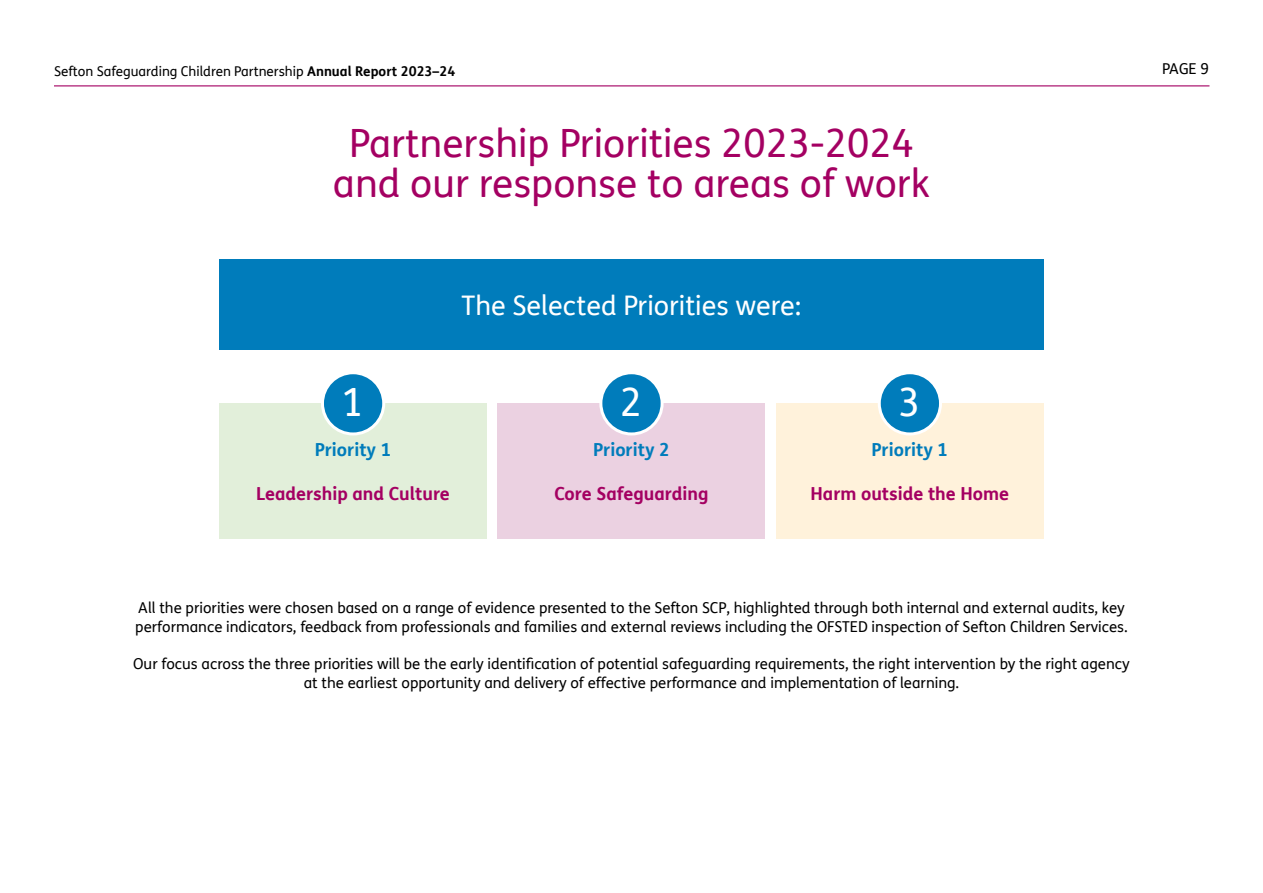
<style>
.page{position:relative;width:1263px;height:893px;background:#fff}
.page>*{position:absolute;margin:0;border:0;box-sizing:border-box;transform-origin:0 0}
.TOC_Heading{font:39px/40.5px "FS Me";color:#a40062;text-align:center}
.TOC_Heading-2{font:39px "FS Me";color:#fff}
.TOC_-_subheading{font:27px "FS Me";color:#fff}
.t1{font:700 18px "FS Me";color:#a40062}
.t2{font:700 18px "FS Me";color:#007cbb}
.Body{font:15px/19.5px "FS Me";color:#000}
.t3{font:13.5px "FS Me";color:#000}
.s1{font-weight:700}
</style>
<div class="page">
<hr style="left:54px;top:85px;width:1155px;height:1px;background:#a40062">
<div style="left:219px;top:259px;width:825px;height:91px;background:#007cbb"></div>
<div style="left:219px;top:403px;width:268px;height:136px;background:#e2efda"></div>
<div style="left:498px;top:403px;width:267px;height:136px;background:#ebd1e1"></div>
<div style="left:776px;top:403px;width:268px;height:136px;background:#fff2db"></div>
<div style="left:322px;top:373px;width:62px;height:61px;background:#007cbb;border-radius:50%"></div>
<div style="left:321px;top:371px;width:64px;height:64px;border:3px solid #fff;border-radius:50%"></div>
<div style="left:601px;top:373px;width:61px;height:61px;background:#007cbb;border-radius:50%"></div>
<div style="left:599px;top:371px;width:65px;height:64px;border:3px solid #fff;border-radius:50%"></div>
<div style="left:879px;top:373px;width:61px;height:61px;background:#007cbb;border-radius:50%"></div>
<div style="left:878px;top:371px;width:64px;height:64px;border:3px solid #fff;border-radius:50%"></div>
<p class="t3" style="left:54px;top:62px;width:403px">Sefton Safeguarding Children Partnership <span class="s1">Annual Report 2023–24</span></p>
<p class="Body" style="left:1162px;top:58px;width:48px">PAGE 9</p>
<p class="TOC_Heading" style="left:333px;top:122px;width:598px">Partnership Priorities 2023-2024 and our response to areas of work</p>
<p class="TOC_-_subheading" style="left:462px;top:287px;width:341px">The Selected Priorities were:</p>
<p class="TOC_Heading-2" style="left:341px;top:376px;width:24px">1</p>
<p class="TOC_Heading-2" style="left:620px;top:376px;width:24px">2</p>
<p class="TOC_Heading-2" style="left:898px;top:376px;width:24px">3</p>
<p class="t2" style="left:315px;top:436px;width:78px">Priority 1</p>
<p class="t1" style="left:256px;top:479px;width:195px">Leadership and Culture</p>
<p class="t2" style="left:593px;top:436px;width:78px">Priority 2</p>
<p class="t1" style="left:554px;top:479px;width:156px">Core Safeguarding</p>
<p class="t2" style="left:871px;top:436px;width:78px">Priority 1</p>
<p class="t1" style="left:810px;top:479px;width:200px">Harm outside the Home</p>
<p class="Body" style="left:135px;top:597px;width:994px">All the priorities were chosen based on a range of evidence presented to the Sefton SCP, highlighted through both internal and external audits, key performance indicators, feedback from professionals and families and external reviews including the OFSTED inspection of Sefton Children Services.</p>
<p class="Body" style="left:133px;top:653px;width:998px;text-align:center">Our focus across the three priorities will be the early identification of potential safeguarding requirements, the right intervention by the right agency at the earliest opportunity and delivery of effective performance and implementation of learning.</p>
</div>
